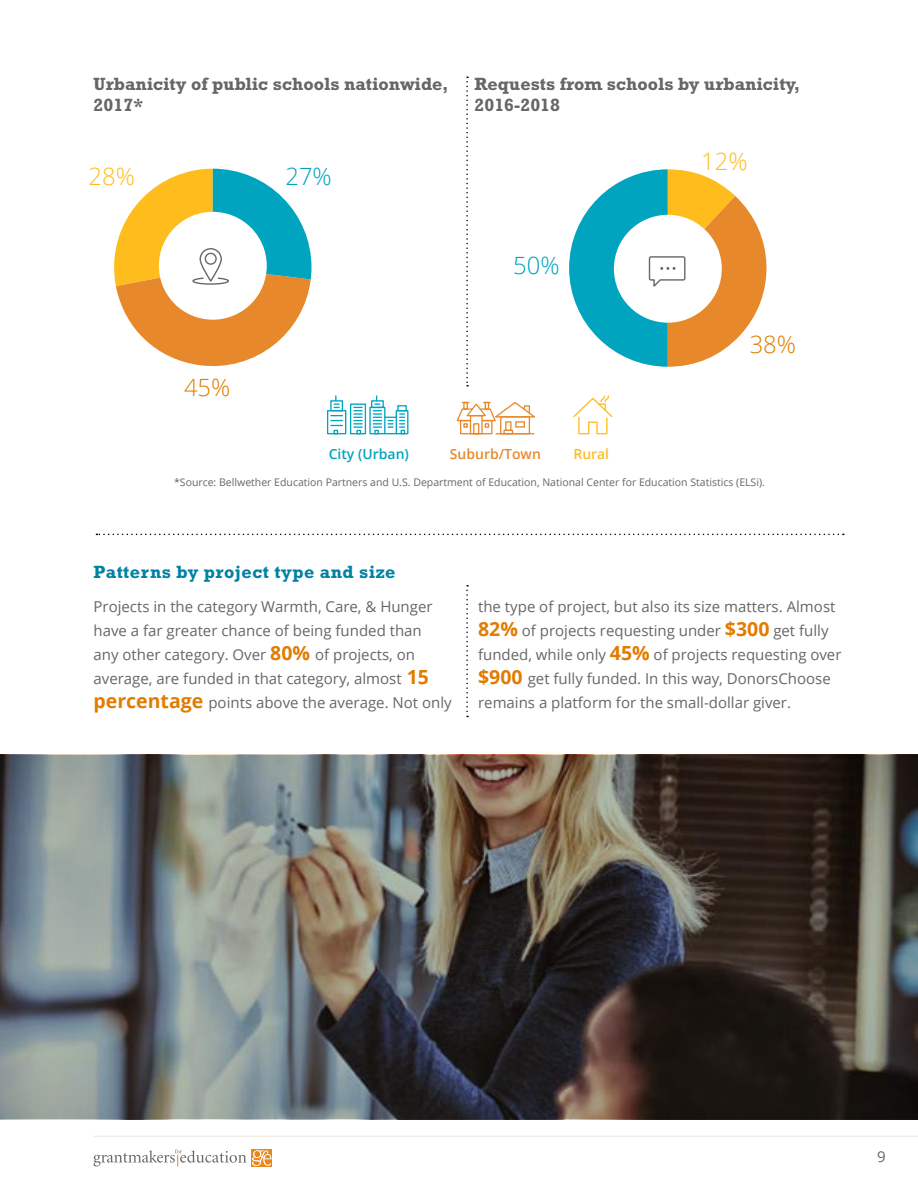
<style>
.page{position:relative;width:918px;height:1188px;background:#fff}
.page>*{position:absolute;margin:0;border:0;box-sizing:border-box;transform-origin:0 0}
.t1{font:300 23.85px "Open Sans";color:#00a4bf}
.t2{font:300 23.85px "Open Sans";color:#df7c00}
.t3{font:300 23.85px "Open Sans";color:#ffbc1d}
.t4{font:700 18px/21.6px "Rockwell Std";color:#666}
.t5{font:700 18px "Rockwell Std";letter-spacing:.025em;color:#0082a3}
.t6{font:15px/24px "Open Sans";color:#666}
.t7{font:600 13.95px "Open Sans";color:#00a4bf}
.t8{font:600 13.95px "Open Sans";color:#e7892b}
.t9{font:600 13.95px "Open Sans";color:#ffbc1d}
.t10{font:10.5px "Open Sans";color:#666}
.s1{font-weight:700;font-size:19.5px;color:#e27c00}
</style>
<div class="page">
<svg style="left:94px;top:1149px;width:152px;height:18px"></svg>
<div style="left:251px;top:1149px;width:21px;height:17px;background:#e7881b"></div>
<svg style="left:252px;top:1150px;width:19px;height:16px"></svg>
<hr style="left:94px;top:1136px;width:824px;height:1px;background:#f0ede8">
<div style="left:327px;top:410px;width:19px;height:24px;border:1px solid #00a4bf"></div>
<div style="left:330px;top:400px;width:13px;height:11px;border:1px solid #00a4bf"></div>
<div style="left:350px;top:403px;width:16px;height:31px;border:1px solid #00a4bf"></div>
<svg style="left:334px;top:396px;width:5px;height:12px"></svg>
<svg style="left:331px;top:415px;width:11px;height:19px"></svg>
<svg style="left:354px;top:407px;width:8px;height:27px"></svg>
<div style="left:371px;top:400px;width:13px;height:8px;border:1px solid #00a4bf"></div>
<div style="left:396px;top:410px;width:12px;height:24px;border:1px solid #00a4bf"></div>
<div style="left:397px;top:405px;width:10px;height:6px;border:1px solid #00a4bf"></div>
<svg style="left:373px;top:396px;width:32px;height:38px"></svg>
<svg style="left:573px;top:395px;width:40px;height:40px"></svg>
<svg style="left:456px;top:401px;width:79px;height:34px"></svg>
<div style="left:473px;top:423px;width:6px;height:11px;border:1px solid #e7892b"></div>
<svg style="left:569px;top:169px;width:198px;height:198px"></svg>
<svg style="left:114px;top:169px;width:197px;height:198px"></svg>
<svg style="left:466px;top:585px;width:2px;height:132px"></svg>
<svg style="left:96px;top:534px;width:748px;height:1px"></svg>
<img style="left:0;top:755px;width:918px;height:364px">
<svg style="left:466px;top:77px;width:2px;height:310px"></svg>
<p class="t4" style="left:94px;top:72px;width:357px">Urbanicity of public schools nationwide,<br>2017*</p>
<h1 class="t3" style="left:89px;top:160px;width:48px">28%</h1>
<h1 class="t1" style="left:285px;top:160px;width:48px">27%</h1>
<p class="t4" style="left:474px;top:72px;width:327px">Requests from schools by urbanicity,<br>2016-2018</p>
<h1 class="t3" style="left:701px;top:145px;width:48px">12%</h1>
<h1 class="t2" style="left:184px;top:370px;width:48px">45%</h1>
<h1 class="t1" style="left:513px;top:249px;width:48px">50%</h1>
<h1 class="t2" style="left:750px;top:328px;width:48px">38%</h1>
<p class="t7" style="left:329px;top:444px;width:82px">City (Urban)</p>
<p class="t8" style="left:450px;top:444px;width:92px">Suburb/Town</p>
<p class="t9" style="left:573px;top:444px;width:37px">Rural</p>
<p class="t10" style="left:174px;top:475px;width:592px">*Source: Bellwether Education Partners and U.S. Department of Education, National Center for Education Statistics (ELSi).</p>
<p class="t5" style="left:94px;top:561px;width:303px">Patterns by project type and size</p>
<p class="t6" style="left:94px;top:595px;width:360px">Projects in the category Warmth, Care, &amp; Hunger have a far greater chance of being funded than<br>any other category. Over <span class="s1">80%</span> of projects, on average, are funded in that category, almost <span class="s1">15 percentage</span> points above the average. Not only</p>
<p class="t6" style="left:478px;top:594px;width:365px">the type of project, but also its size matters. Almost <span class="s1">82%</span> of projects requesting under <span class="s1">$300</span> get fully funded, while only <span class="s1">45%</span> of projects requesting over <span class="s1">$900</span> get fully funded. In this way, DonorsChoose remains a platform for the small-dollar giver.</p>
<p class="t6" style="left:877px;top:1145px;width:10px">9</p>
</div>
